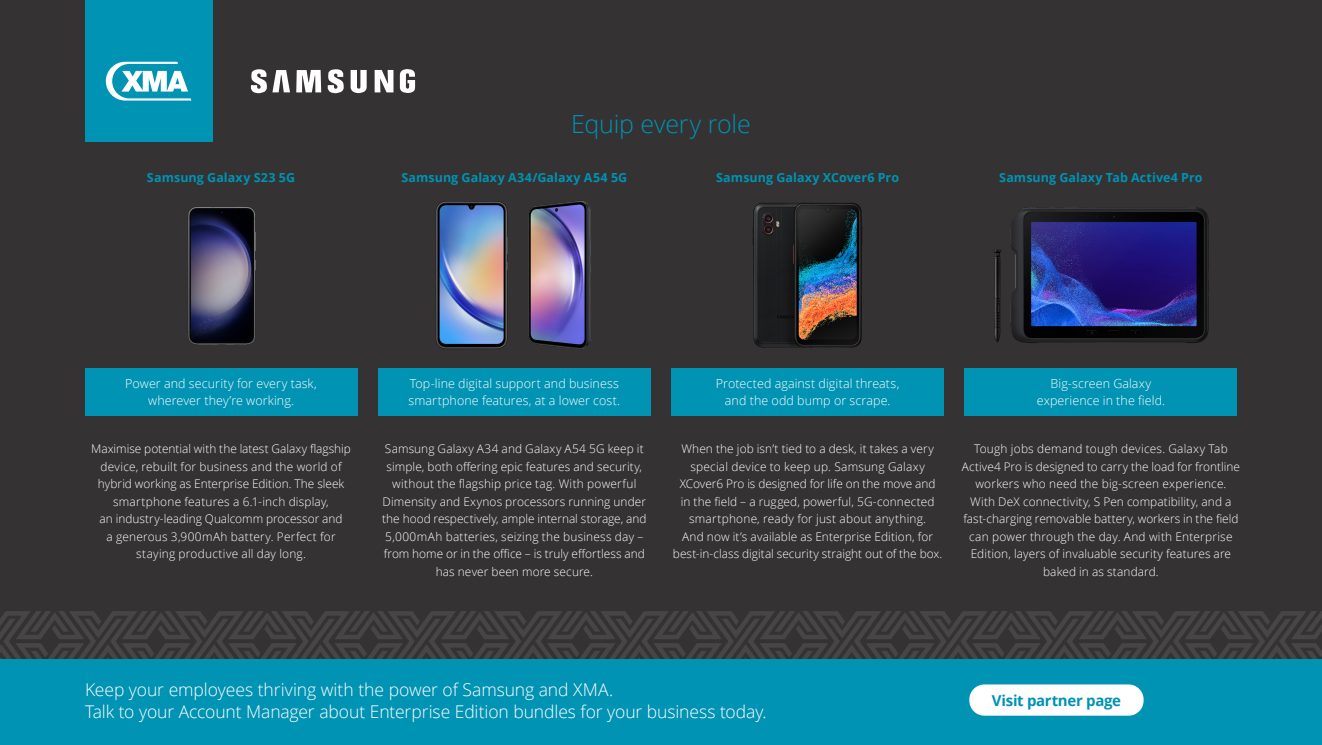
<style>
.page{position:relative;width:1322px;height:745px;background:#fff}
.page>*{position:absolute;margin:0;border:0;box-sizing:border-box;transform-origin:0 0}
.t1{font:300 25px "Open Sans";letter-spacing:-.01em;color:#0093b3}
.t2{font:300 17.5px/22.5px "Open Sans";letter-spacing:-.005em;color:#fff}
.t3{font:700 15px "Open Sans";letter-spacing:-.02em;color:#0093b3}
.t4{font:300 12.5px/17.5px "Open Sans";letter-spacing:.005em;color:#fff;text-align:center}
.t5{font:700 12.5px "Open Sans";letter-spacing:.005em;color:#0093b3}
.t6{font:300 11.88px/17.5px "Open Sans";letter-spacing:.01em;color:#fff;text-align:center}
</style>
<div class="page">
<div style="left:0;top:0;width:1322px;height:689px;background:#343233"></div>
<svg style="left:0;top:611px;width:1322px;height:48px"></svg>
<div style="left:0;top:659px;width:1322px;height:85px;background:#0093b3"></div>
<div style="left:969px;top:684px;width:174px;height:31px;background:#fff;border-radius:15px"></div>
<div style="left:85px;top:367px;width:272px;height:48px;background:#0093b3"></div>
<div style="left:378px;top:367px;width:272px;height:48px;background:#0093b3"></div>
<div style="left:671px;top:367px;width:272px;height:48px;background:#0093b3"></div>
<div style="left:965px;top:367px;width:272px;height:48px;background:#0093b3"></div>
<img style="left:188px;top:207px;width:68px;height:138px">
<img style="left:436px;top:201px;width:155px;height:148px">
<img style="left:753px;top:202px;width:109px;height:146px">
<img style="left:994px;top:207px;width:215px;height:136px">
<div style="left:85px;top:0;width:127px;height:141px;background:#0093b3"></div>
<svg style="left:106px;top:62px;width:85px;height:38px"></svg>
<svg style="left:327px;top:69px;width:17px;height:24px"></svg>
<svg style="left:296px;top:70px;width:25px;height:22px"></svg>
<svg style="left:399px;top:69px;width:16px;height:24px"></svg>
<svg style="left:375px;top:70px;width:18px;height:22px"></svg>
<svg style="left:350px;top:70px;width:17px;height:23px"></svg>
<svg style="left:251px;top:69px;width:39px;height:24px"></svg>
<p class="t5" style="left:147px;top:169px;width:150px">Samsung Galaxy S23 5G</p>
<h1 class="t1" style="left:571px;top:106px;width:181px">Equip every role</h1>
<p class="t5" style="left:401px;top:169px;width:227px">Samsung Galaxy A34/Galaxy A54 5G</p>
<p class="t5" style="left:716px;top:169px;width:184px">Samsung Galaxy XCover6 Pro</p>
<p class="t5" style="left:999px;top:169px;width:205px">Samsung Galaxy Tab Active4 Pro</p>
<p class="t4" style="left:125px;top:374px;width:193px">Power and security for every task, wherever they’re working.</p>
<p class="t4" style="left:409px;top:374px;width:213px;text-align:left">Top-line digital support and business smartphone features, at a lower cost.</p>
<p class="t4" style="left:716px;top:374px;width:185px">Protected against digital threats, and the odd bump or scrape.</p>
<p class="t4" style="left:1036px;top:374px;width:130px">Big-screen Galaxy experience in the field.</p>
<p class="t6" style="left:91px;top:439px;width:261px">Maximise potential with the latest Galaxy flagship device, rebuilt for business and the world of hybrid working as Enterprise Edition. The sleek smartphone features a 6.1-inch display,<br>an industry-leading Qualcomm processor and<br>a generous 3,900mAh battery. Perfect for staying productive all day long.</p>
<p class="t6" style="left:382px;top:439px;width:266px">Samsung Galaxy A34 and Galaxy A54 5G keep it simple, both offering epic features and security, without the flagship price tag. With powerful Dimensity and Exynos processors running under the hood respectively, ample internal storage, and 5,000mAh batteries, seizing the business day – from home or in the office – is truly effortless and has never been more secure.</p>
<p class="t6" style="left:673px;top:439px;width:271px">When the job isn’t tied to a desk, it takes a very special device to keep up. Samsung Galaxy XCover6 Pro is designed for life on the move and<br>in the field – a rugged, powerful, 5G-connected smartphone, ready for just about anything.<br>And now it’s available as Enterprise Edition, for best-in-class digital security straight out of the box.</p>
<p class="t6" style="left:962px;top:439px;width:280px">Tough jobs demand tough devices. Galaxy Tab Active4 Pro is designed to carry the load for frontline workers who need the big-screen experience.<br>With DeX connectivity, S Pen compatibility, and a fast-charging removable battery, workers in the field can power through the day. And with Enterprise Edition, layers of invaluable security features are baked in as standard.</p>
<h2 class="t2" style="left:85px;top:677px;width:683px">Keep your employees thriving with the power of Samsung and XMA.<br>Talk to your Account Manager about Enterprise Edition bundles for your business today.</h2>
<p class="t3" style="left:992px;top:689px;width:131px">Visit partner page</p>
</div>
